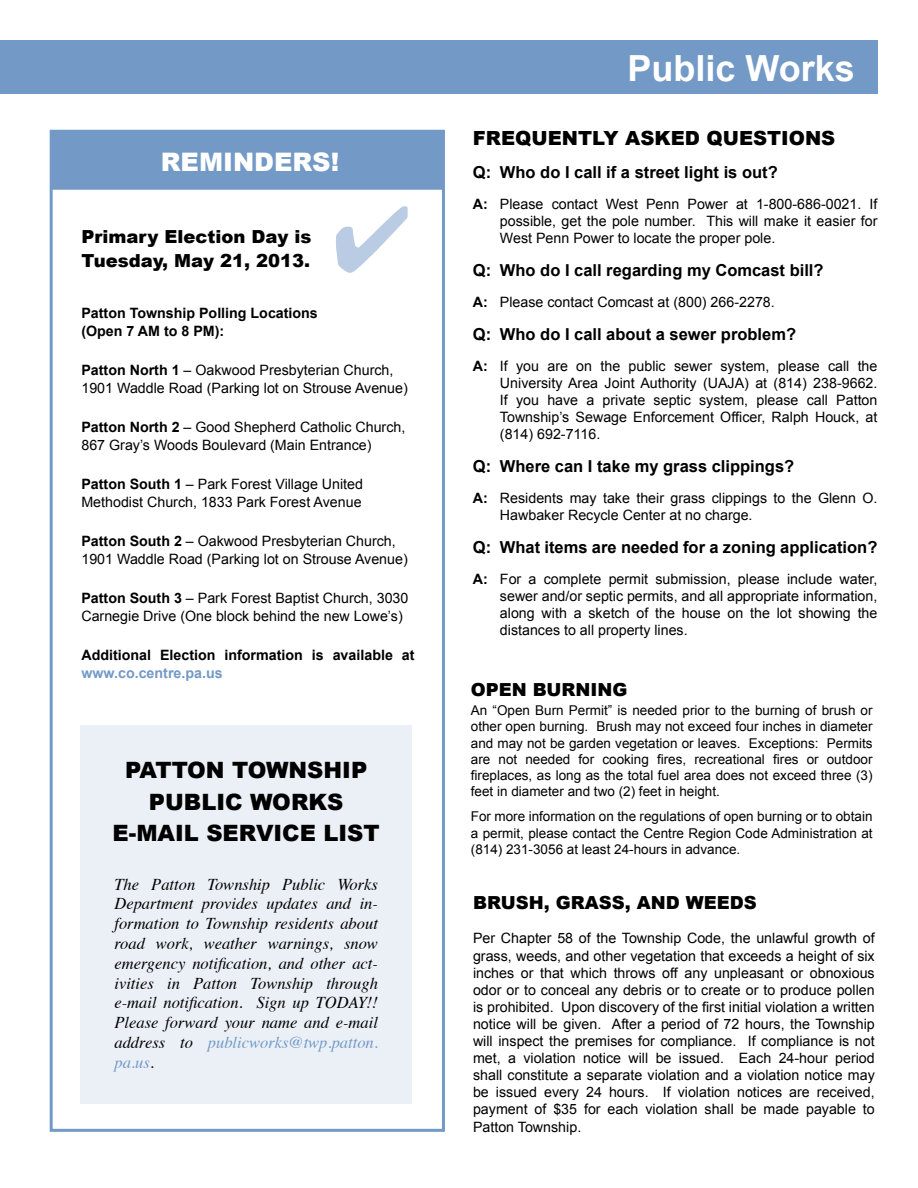
<style>
.page{position:relative;width:918px;height:1188px;background:#fff}
.page>*{position:absolute;margin:0;border:0;box-sizing:border-box;transform-origin:0 0}
.t1{font:700 36px "Arial";color:#fff}
.t2{font:900 25.5px "Arial";color:#fff}
.t3{font:900 22.5px/31.5px "Arial";color:#000;text-align:center}
.t4{font:900 19.5px "Arial";color:#000}
.t5{font:900 18px/24px "Arial";color:#000}
.t6{font:italic 16.5px/19.8px "Times";color:#000;text-align:justify}
.t7{font:700 16.5px "Arial";color:#000}
.t8{font:14.25px/17.1px "Arial";color:#000}
.t9{font:700 14.25px/18px "Arial";color:#000}
.t10{font:700 14.25px "Arial";color:#7399c6}
.t11{font:13.5px/16.2px "Arial";color:#000;text-align:justify}
.s1{font-weight:700}
.s2{color:#7399c6}
</style>
<div class="page">
<div style="left:81px;top:726px;width:331px;height:378px;background:#eaf0f6"></div>
<div style="left:0;top:40px;width:878px;height:54px;background:#7399c6"></div>
<div style="left:50px;top:130px;width:395px;height:1002px;border:3px solid #7399c6"></div>
<div style="left:51px;top:132px;width:393px;height:58px;background:#7399c6;border:2px solid #7399c6"></div>
<svg style="left:336px;top:206px;width:72px;height:67px"></svg>
<h2 class="t2" style="left:161px;top:143px;width:180px">REMINDERS!</h2>
<p class="t5" style="left:81px;top:224px;width:232px">Primary Election Day is<br>Tuesday, May 21, 2013.</p>
<p class="t9" style="left:81px;top:304px;width:238px">Patton Township Polling Locations (Open 7 AM to 8 PM):</p>
<p class="t8" style="left:81px;top:361px;width:328px;line-height:18px"><span class="s1">Patton North 1</span> – Oakwood Presbyterian Church,<br>1901 Waddle Road (Parking lot on Strouse Avenue)</p>
<p class="t8" style="left:81px;top:418px;width:325px;line-height:18px"><span class="s1">Patton North 2</span> – Good Shepherd Catholic Church,<br>867 Gray’s Woods Boulevard (Main Entrance)</p>
<p class="t8" style="left:81px;top:475px;width:283px;line-height:18px"><span class="s1">Patton South 1</span> – Park Forest Village United<br>Methodist Church, 1833 Park Forest Avenue</p>
<p class="t8" style="left:81px;top:532px;width:328px;line-height:18px"><span class="s1">Patton South 2</span> – Oakwood Presbyterian Church,<br>1901 Waddle Road (Parking lot on Strouse Avenue)</p>
<p class="t8" style="left:81px;top:589px;width:329px;line-height:18px"><span class="s1">Patton South 3</span> – Park Forest Baptist Church, 3030<br>Carnegie Drive (One block behind the new Lowe’s)</p>
<p class="t9" style="left:81px;top:646px;width:335px">Additional Election information is available at</p>
<p class="t10" style="left:81px;top:665px;width:143px">www.co.centre.pa.us</p>
<h3 class="t3" style="left:113px;top:754px;width:269px">PATTON TOWNSHIP<br>PUBLIC WORKS<br>E-MAIL SERVICE LIST</h3>
<p class="t6" style="left:114px;top:873px;width:265px">The Patton Township Public Works Department provides updates and in&shy;formation to Township residents about road work, weather warnings, snow emergency notification, and other act&shy;ivities in Patton Township through e-mail notification. Sign up TODAY!!<br>Please forward your name and e-mail address to <span class="s2">publicworks@twp.patton. pa.us</span>.</p>
<h1 class="t1" style="left:628px;top:48px;width:229px">Public Works</h1>
<h3 class="t4" style="left:473px;top:124px;width:364px">FREQUENTLY ASKED QUESTIONS</h3>
<p class="t7" style="left:473px;top:163px;width:306px">Q: Who do I call if a street light is out?</p>
<p class="t8" style="left:500px;top:195px;width:379px;text-align:justify;text-indent:-27px"><span class="s1">A:</span> Please contact West Penn Power at 1-800-686-0021. If possible, get the pole number. This will make it easier for West Penn Power to locate the proper pole.</p>
<p class="t7" style="left:473px;top:261px;width:352px">Q: Who do I call regarding my Comcast bill?</p>
<p class="t8" style="left:473px;top:293px;width:303px"><span class="s1">A:</span> Please contact Comcast at (800) 266-2278.</p>
<p class="t7" style="left:473px;top:325px;width:325px">Q: Who do I call about a sewer problem?</p>
<p class="t8" style="left:500px;top:357px;width:379px;text-align:justify;text-indent:-27px"><span class="s1">A:</span> If you are on the public sewer system, please call the University Area Joint Authority (UAJA) at (814) 238-9662.<br>If you have a private septic system, please call Patton Township’s Sewage Enforcement Officer, Ralph Houck, at (814) 692-7116.</p>
<p class="t7" style="left:473px;top:457px;width:323px">Q: Where can I take my grass clippings?</p>
<p class="t8" style="left:500px;top:489px;width:379px;text-indent:-27px"><span class="s1">A:</span> Residents may take their grass clippings to the Glenn O.<br>Hawbaker Recycle Center at no charge.</p>
<p class="t7" style="left:473px;top:538px;width:406px">Q: What items are needed for a zoning application?</p>
<p class="t8" style="left:500px;top:570px;width:379px;text-align:justify;text-indent:-27px"><span class="s1">A:</span> For a complete permit submission, please include water, sewer and/or septic permits, and all appropriate information, along with a sketch of the house on the lot showing the distances to all property lines.</p>
<p class="t5" style="left:471px;top:677px;width:158px">OPEN BURNING</p>
<p class="t11" style="left:471px;top:702px;width:403px">An “Open Burn Permit” is needed prior to the burning of brush or other open burning. Brush may not exceed four inches in diameter and may not be garden vegetation or leaves. Exceptions: Permits are not needed for cooking fires, recreational fires or outdoor fireplaces, as long as the total fuel area does not exceed three (3) feet in diameter and two (2) feet in height.</p>
<p class="t11" style="left:471px;top:809px;width:403px">For more information on the regulations of open burning or to obtain a permit, please contact the Centre Region Code Administration at (814) 231-3056 at least 24-hours in advance.</p>
<p class="t5" style="left:473px;top:890px;width:285px">BRUSH, GRASS, AND WEEDS</p>
<p class="t8" style="left:473px;top:930px;width:403px;text-align:justify">Per Chapter 58 of the Township Code, the unlawful growth of grass, weeds, and other vegetation that exceeds a height of six inches or that which throws off any unpleasant or obnoxious odor or to conceal any debris or to create or to produce pollen is prohibited. Upon discovery of the first initial violation a written notice will be given. After a period of 72 hours, the Township will inspect the premises for compliance. If compliance is not met, a violation notice will be issued. Each 24-hour period shall constitute a separate violation and a violation notice may be issued every 24 hours. If violation notices are received, payment of $35 for each violation shall be made payable to Patton Township.</p>
</div>
